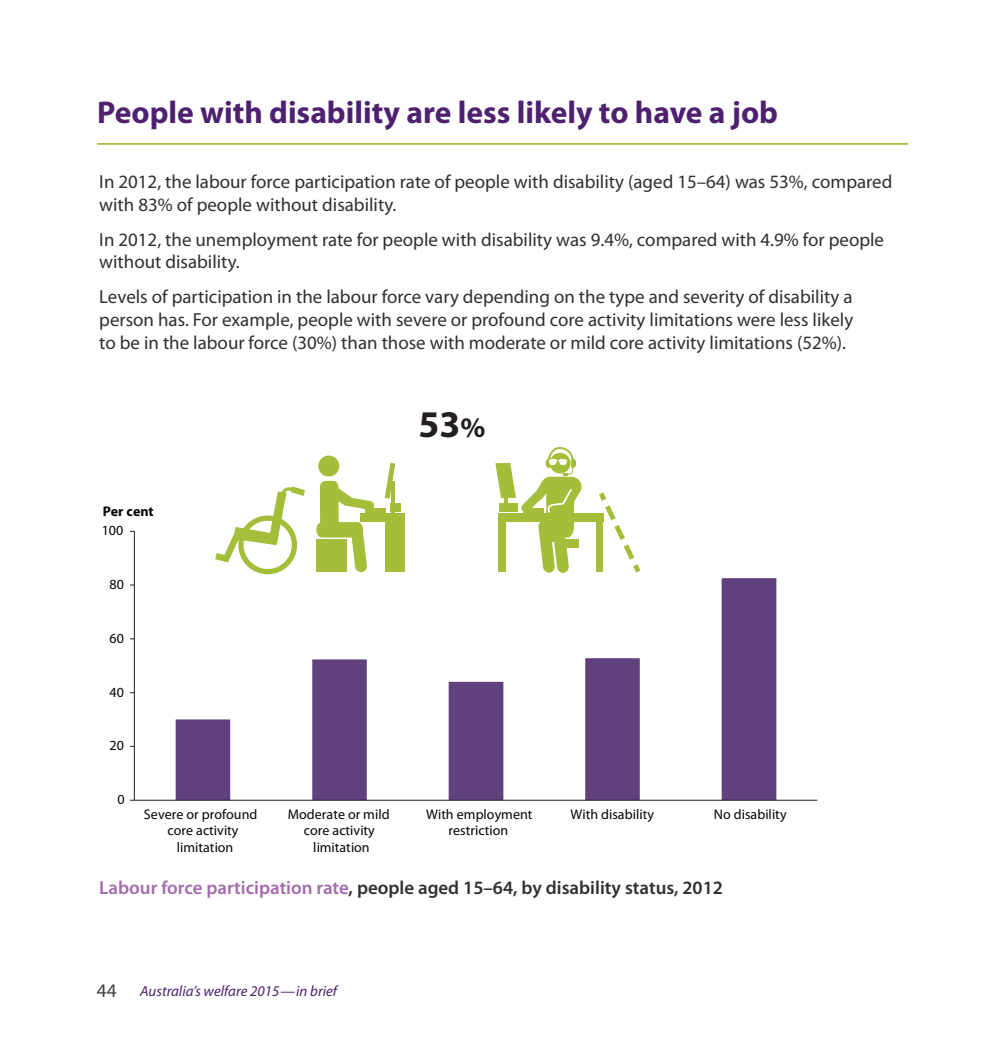
<style>
.page{position:relative;width:993px;height:1042px;background:#fff}
.page>*{position:absolute;margin:0;border:0;box-sizing:border-box;transform-origin:0 0}
.t1{font:700 37.8px "Myriad Pro";color:#231f20}
.t2{font:700 31.5px "Myriad Pro";color:#4d2070}
.Body{font:18.9px/22.8px "Myriad Pro";color:#312f30}
.Figure_Caption_-_gre{font:600 18.9px "Myriad Pro";color:#312f30}
.t3{font:italic 14.88px "Myriad Pro";color:#4d2070}
.t4{font:14px/16.3px "Myriad Pro";color:#050504;text-align:center}
.t5{font:700 14px "Myriad Pro";color:#050504}
.s1{font-size:28.35px}
.s2{color:#a36cad}
.s3{font-style:normal;font-size:19.25px;color:#3e3e3f}
</style>
<div class="page">
<hr style="left:97px;top:143px;width:811px;height:2px;background:#a4be39">
<svg style="left:176px;top:578px;width:600px;height:222px"></svg>
<hr style="left:134px;top:531px;width:1px;height:269px;background:#231f20">
<hr style="left:134px;top:800px;width:683px;height:1px;background:#231f20">
<div style="left:238px;top:515px;width:59px;height:59px;border:5px solid #a4be39;border-radius:50%"></div>
<svg style="left:215px;top:486px;width:90px;height:80px"></svg>
<svg style="left:336px;top:482px;width:38px;height:28px"></svg>
<svg style="left:316px;top:522px;width:51px;height:50px"></svg>
<div style="left:318px;top:455px;width:21px;height:21px;background:#a4be39;border-radius:50%"></div>
<div style="left:320px;top:481px;width:18px;height:51px;background:#a4be39;border-radius:6px"></div>
<hr style="left:365px;top:508px;width:20px;height:4px;background:#a4be39">
<svg style="left:384px;top:463px;width:11px;height:36px"></svg>
<div style="left:360px;top:513px;width:44px;height:8px;background:#a4be39"></div>
<div style="left:498px;top:513px;width:105px;height:8px;background:#a4be39"></div>
<div style="left:316px;top:539px;width:31px;height:9px;background:#a4be39"></div>
<div style="left:316px;top:547px;width:31px;height:25px;background:#a4be39"></div>
<div style="left:385px;top:517px;width:19px;height:54px;background:#a4be39"></div>
<hr style="left:391px;top:481px;width:3px;height:31px;background:#a4be39">
<div style="left:390px;top:503px;width:11px;height:9px;background:#a4be39"></div>
<svg style="left:495px;top:447px;width:89px;height:126px"></svg>
<svg style="left:594px;top:492px;width:47px;height:81px"></svg>
<p class="t2" style="left:97px;top:92px;width:682px">People with disability are less likely to have a job</p>
<p class="Body" style="left:99px;top:170px;width:794px">In 2012, the labour force participation rate of people with disability (aged 15–64) was 53%, compared with 83% of people without disability.</p>
<p class="Body" style="left:99px;top:228px;width:786px">In 2012, the unemployment rate for people with disability was 9.4%, compared with 4.9% for people without disability.</p>
<p class="Body" style="left:99px;top:285px;width:755px;text-align:justify">Levels of participation in the labour force vary depending on the type and severity of disability a person has. For example, people with severe or profound core activity limitations were less likely to be in the labour force (30%) than those with moderate or mild core activity limitations (52%).</p>
<p class="t5" style="left:103px;top:502px;width:52px">Per cent</p>
<p class="t4" style="left:102px;top:522px;width:23px">100</p>
<p class="t4" style="left:110px;top:576px;width:16px">80</p>
<p class="t4" style="left:110px;top:630px;width:16px">60</p>
<p class="t4" style="left:110px;top:683px;width:16px">40</p>
<p class="t4" style="left:110px;top:737px;width:16px">20</p>
<p class="t4" style="left:118px;top:791px;width:9px">0</p>
<p class="t4" style="left:144px;top:806px;width:115px">Severe or profound</p>
<p class="t4" style="left:167px;top:822px;width:72px">core activity</p>
<p class="t4" style="left:177px;top:838px;width:58px">limitation</p>
<p class="t1" style="left:418px;top:400px;width:68px">53<span class="s1">%</span></p>
<p class="t4" style="left:288px;top:806px;width:103px">Moderate or mild core activity limitation</p>
<p class="t4" style="left:426px;top:806px;width:108px">With employment restriction</p>
<p class="t4" style="left:570px;top:806px;width:85px">With disability</p>
<p class="t4" style="left:713px;top:806px;width:74px">No disability</p>
<p class="Figure_Caption_-_gre" style="left:99px;top:875px;width:625px"><span class="s2">Labour force participation rate</span>, people aged 15–64, by disability status, 2012</p>
<p class="t3" style="left:97px;top:982px;width:241px"><span class="s3">44</span> Australia’s welfare 2015—in brief</p>
</div>
